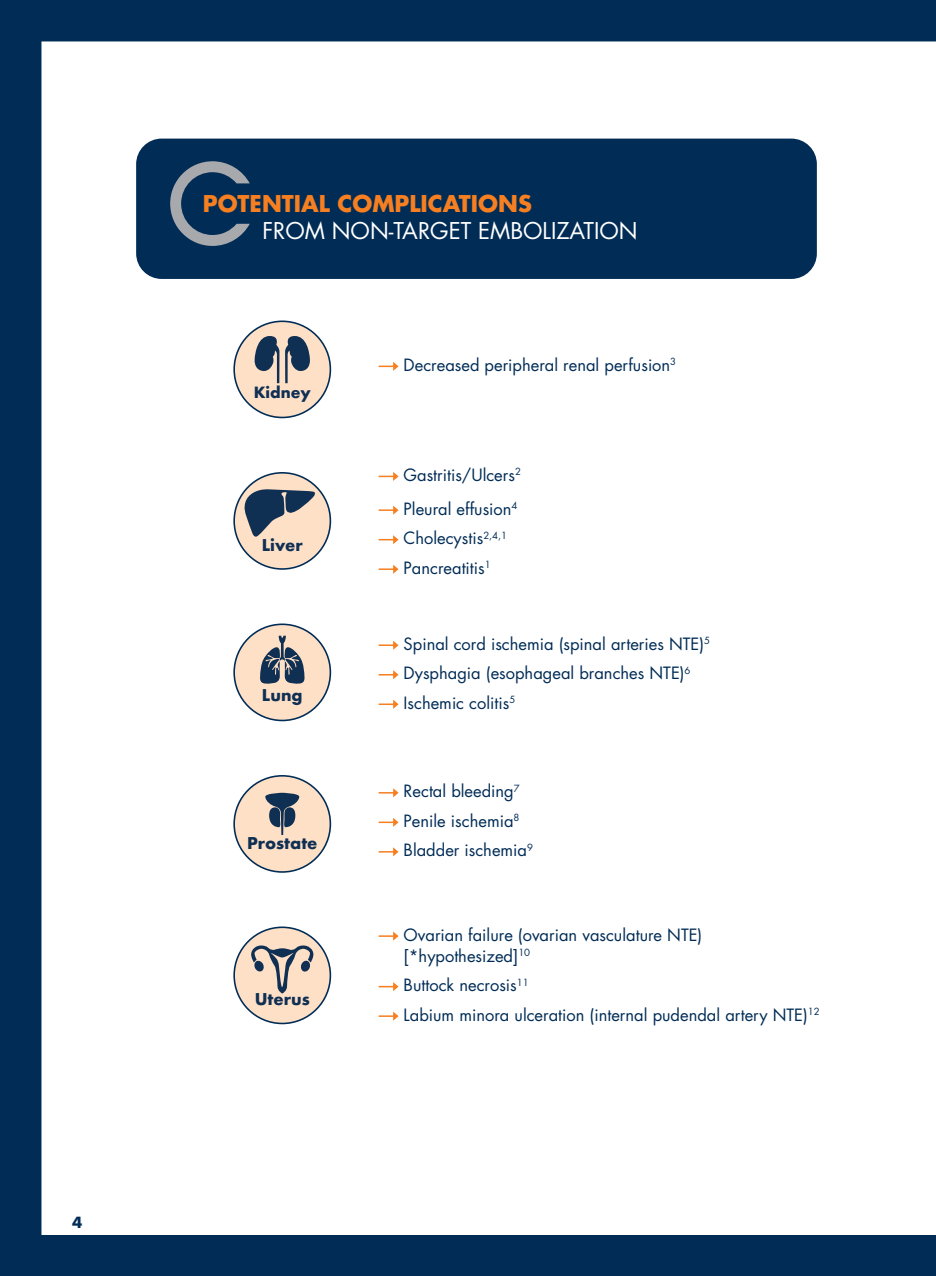
<style>
.page{position:relative;width:936px;height:1276px;background:#fff}
.page>*{position:absolute;margin:0;border:0;box-sizing:border-box;transform-origin:0 0}
.t1{font:22.5px "Futura Std";color:#fff}
.t2{font:700 22.5px "Futura Std";color:#f57f21}
.t3{font:16.5px/29.5px "Futura Std";color:#002c56}
.t4{font:700 15.9px "Futura";color:#0f2f53}
.t5{font:700 15.15px "Futura";color:#0f2f53}
.t6{font:700 15px "Futura Std";color:#002c56}
</style>
<div class="page">
<div style="left:41px;top:0;width:894px;height:41px;background:#002c56"></div>
<div style="left:0;top:1235px;width:935px;height:41px;background:#002c56"></div>
<div style="left:0;top:0;width:41px;height:1235px;background:#002c56"></div>
<svg style="left:378px;top:362px;width:20px;height:9px"></svg>
<svg style="left:378px;top:472px;width:20px;height:9px"></svg>
<svg style="left:378px;top:505px;width:20px;height:10px"></svg>
<svg style="left:378px;top:535px;width:20px;height:9px"></svg>
<svg style="left:378px;top:564px;width:20px;height:10px"></svg>
<svg style="left:378px;top:640px;width:20px;height:10px"></svg>
<svg style="left:378px;top:670px;width:20px;height:9px"></svg>
<svg style="left:378px;top:700px;width:20px;height:9px"></svg>
<svg style="left:378px;top:788px;width:20px;height:9px"></svg>
<svg style="left:378px;top:818px;width:20px;height:9px"></svg>
<svg style="left:378px;top:847px;width:20px;height:9px"></svg>
<svg style="left:378px;top:931px;width:20px;height:9px"></svg>
<svg style="left:378px;top:982px;width:20px;height:9px"></svg>
<svg style="left:378px;top:1011px;width:20px;height:9px"></svg>
<div style="left:136px;top:139px;width:680px;height:140px;background:#002c56;border-radius:26px"></div>
<svg style="left:170px;top:161px;width:80px;height:85px"></svg>
<div style="left:234px;top:321px;width:96px;height:96px;background:#fee0c7;border-radius:50%"></div>
<div style="left:233px;top:320px;width:98px;height:98px;border:2px solid #002c56;border-radius:50%"></div>
<svg style="left:254px;top:336px;width:56px;height:47px"></svg>
<div style="left:234px;top:927px;width:96px;height:96px;background:#fee0c7;border-radius:50%"></div>
<div style="left:233px;top:926px;width:98px;height:98px;border:2px solid #002c56;border-radius:50%"></div>
<svg style="left:251px;top:945px;width:62px;height:48px"></svg>
<div style="left:234px;top:776px;width:96px;height:96px;background:#fee0c7;border-radius:48px"></div>
<div style="left:233px;top:775px;width:98px;height:98px;border:2px solid #002c56;border-radius:50%"></div>
<svg style="left:265px;top:793px;width:34px;height:42px"></svg>
<div style="left:234px;top:473px;width:96px;height:96px;background:#fee0c7;border-radius:50%"></div>
<div style="left:233px;top:472px;width:98px;height:98px;border:2px solid #002c56;border-radius:50%"></div>
<svg style="left:243px;top:489px;width:72px;height:48px"></svg>
<div style="left:234px;top:624px;width:96px;height:96px;background:#fee0c7;border-radius:50%"></div>
<div style="left:233px;top:623px;width:98px;height:98px;border:2px solid #002c56;border-radius:50%"></div>
<svg style="left:260px;top:636px;width:45px;height:48px"></svg>
<p class="t6" style="left:72px;top:1212px;width:12px">4</p>
<h1 class="t2" style="left:203px;top:189px;width:330px">POTENTIAL COMPLICATIONS</h1>
<h1 class="t1" style="left:262px;top:217px;width:377px">FROM NON-TARGET EMBOLIZATION</h1>
<p class="t5" style="left:254px;top:381px;width:59px">Kidney</p>
<p class="t4" style="left:262px;top:533px;width:43px">Liver</p>
<p class="t4" style="left:262px;top:683px;width:42px">Lung</p>
<p class="t4" style="left:247px;top:831px;width:72px">Prostate</p>
<p class="t4" style="left:255px;top:987px;width:57px">Uterus</p>
<p class="t3" style="left:403px;top:350px;width:274px">Decreased peripheral renal perfusion<sup>3</sup></p>
<p class="t3" style="left:403px;top:458px;width:119px;line-height:33.8px">Gastritis/Ulcers<sup>2<br></sup>Pleural effusion<sup>4</sup></p>
<p class="t3" style="left:403px;top:523px;width:105px">Cholecystis<sup>2,4,1<br></sup>Pancreatitis<sup>1</sup></p>
<p class="t3" style="left:403px;top:629px;width:308px">Spinal cord ischemia (spinal arteries NTE)<sup>5<br></sup>Dysphagia (esophageal branches NTE)<sup>6<br></sup>Ischemic colitis<sup>5</sup></p>
<p class="t3" style="left:403px;top:776px;width:131px">Rectal bleeding<sup>7<br></sup>Penile ischemia<sup>8<br></sup>Bladder ischemia<sup>9</sup></p>
<p class="t3" style="left:403px;top:924px;width:300px;line-height:21px">Ovarian failure (ovarian vasculature NTE) [*hypothesized]<sup>10</sup></p>
<p class="t3" style="left:403px;top:970px;width:417px">Buttock necrosis<sup>11<br></sup>Labium minora ulceration (internal pudendal artery NTE)<sup>12</sup></p>
</div>
